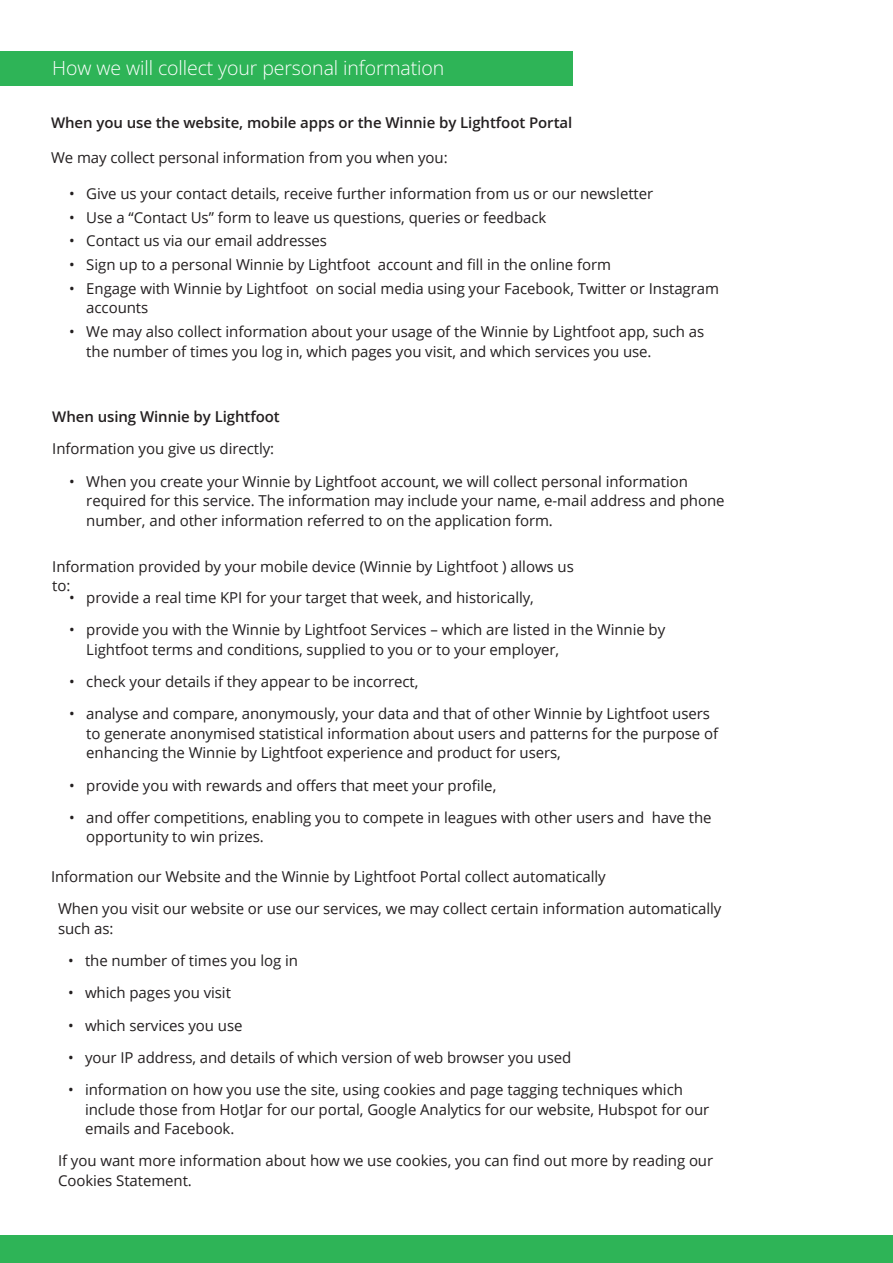
<style>
.page{position:relative;width:893px;height:1263px;background:#fff}
.page>*{position:absolute;margin:0;border:0;box-sizing:border-box;transform-origin:0 0}
.t1{font:300 19.5px "Open Sans";letter-spacing:-.005em;color:#fff}
.bullets{font:15px/19.5px "Open Sans";letter-spacing:-.005em;color:#231f20}
.base_text{font:15px/19.5px "Open Sans";letter-spacing:-.005em;color:#231f20}
.base_text-2{font:600 15px "Open Sans";letter-spacing:-.005em;color:#231f20}
.base_text-3{font:600 15px "Open Sans";letter-spacing:-.005em;color:#231f20}
.s1{font-style:inherit}
</style>
<div class="page">
<div style="left:0;top:1235px;width:893px;height:28px;background:#2eb457"></div>
<div style="left:0;top:51px;width:572px;height:34px;background:#2eb457"></div>
<p class="t1" style="left:52px;top:55px;width:394px">How we will collect your personal information</p>
<p class="base_text-2" style="left:51px;top:112px;width:523px">When you use the website, mobile apps or the <span class="s1">Winnie by Lightfoot</span> Portal</p>
<p class="base_text" style="left:51px;top:147px;width:398px">We may collect personal information from you when you:</p>
<p class="bullets" style="left:69px;top:183px;width:585px">• Give us your contact details, receive further information from us or our newsletter</p>
<p class="bullets" style="left:69px;top:207px;width:478px">• Use a “Contact Us” form to leave us questions, queries or feedback</p>
<p class="bullets" style="left:69px;top:231px;width:259px">• Contact us via our email addresses</p>
<p class="bullets" style="left:69px;top:254px;width:543px">• Sign up to a personal Winnie by Lightfoot account and fill in the online form</p>
<p class="bullets" style="left:86px;top:278px;width:634px;text-indent:-17px">• Engage with Winnie by Lightfoot on social media using your Facebook, Twitter or Instagram accounts</p>
<p class="bullets" style="left:86px;top:321px;width:619px;text-indent:-17px">• We may also collect information about your usage of the Winnie by Lightfoot app, such as the number of times you log in, which pages you visit, and which services you use.</p>
<p class="base_text-3" style="left:52px;top:407px;width:229px"><span class="s1">When using</span> Winnie by Lightfoot</p>
<p class="base_text" style="left:52px;top:439px;width:223px">Information you give us directly:</p>
<p class="bullets" style="left:86px;top:471px;width:640px;text-indent:-17px">• When you create your Winnie by Lightfoot account, we will collect personal information required for this service. The information may include your name, e-mail address and phone number, and other information referred to on the application form.</p>
<p class="base_text" style="left:52px;top:556px;width:523px">Information provided by your mobile device (Winnie by Lightfoot ) allows us to:</p>
<p class="bullets" style="left:69px;top:587px;width:466px">• provide a real time KPI for your target that week, and historically,</p>
<p class="bullets" style="left:86px;top:620px;width:580px;text-indent:-17px">• provide you with the Winnie by Lightfoot Services – which are listed in the Winnie by<br>Lightfoot terms and conditions, supplied to you or to your employer,</p>
<p class="bullets" style="left:69px;top:671px;width:351px">• check your details if they appear to be incorrect,</p>
<p class="bullets" style="left:86px;top:704px;width:633px;text-indent:-17px">• analyse and compare, anonymously, your data and that of other Winnie by Lightfoot users to generate anonymised statistical information about users and patterns for the purpose of enhancing the Winnie by Lightfoot experience and product for users,</p>
<p class="bullets" style="left:69px;top:775px;width:428px">• provide you with rewards and offers that meet your profile,</p>
<p class="bullets" style="left:86px;top:807px;width:627px;text-indent:-17px">• and offer competitions, enabling you to compete in leagues with other users and have the opportunity to win prizes.</p>
<p class="base_text" style="left:51px;top:867px;width:556px">Information our Website and the Winnie by Lightfoot Portal collect automatically</p>
<p class="bullets" style="left:58px;top:899px;width:665px">When you visit our website or use our services, we may collect certain information automatically such as:</p>
<p class="bullets" style="left:68px;top:950px;width:231px">• the number of times you log in</p>
<p class="bullets" style="left:68px;top:983px;width:164px">• which pages you visit</p>
<p class="bullets" style="left:68px;top:1015px;width:176px">• which services you use</p>
<p class="bullets" style="left:68px;top:1047px;width:505px">• your IP address, and details of which version of web browser you used</p>
<p class="bullets" style="left:85px;top:1079px;width:626px;text-indent:-17px">• information on how you use the site, using cookies and page tagging techniques which include those from HotJar for our portal, Google Analytics for our website, Hubspot for our emails and Facebook.</p>
<p class="bullets" style="left:58px;top:1151px;width:657px">If you want more information about how we use cookies, you can find out more by reading our<br>Cookies Statement.</p>
</div>
